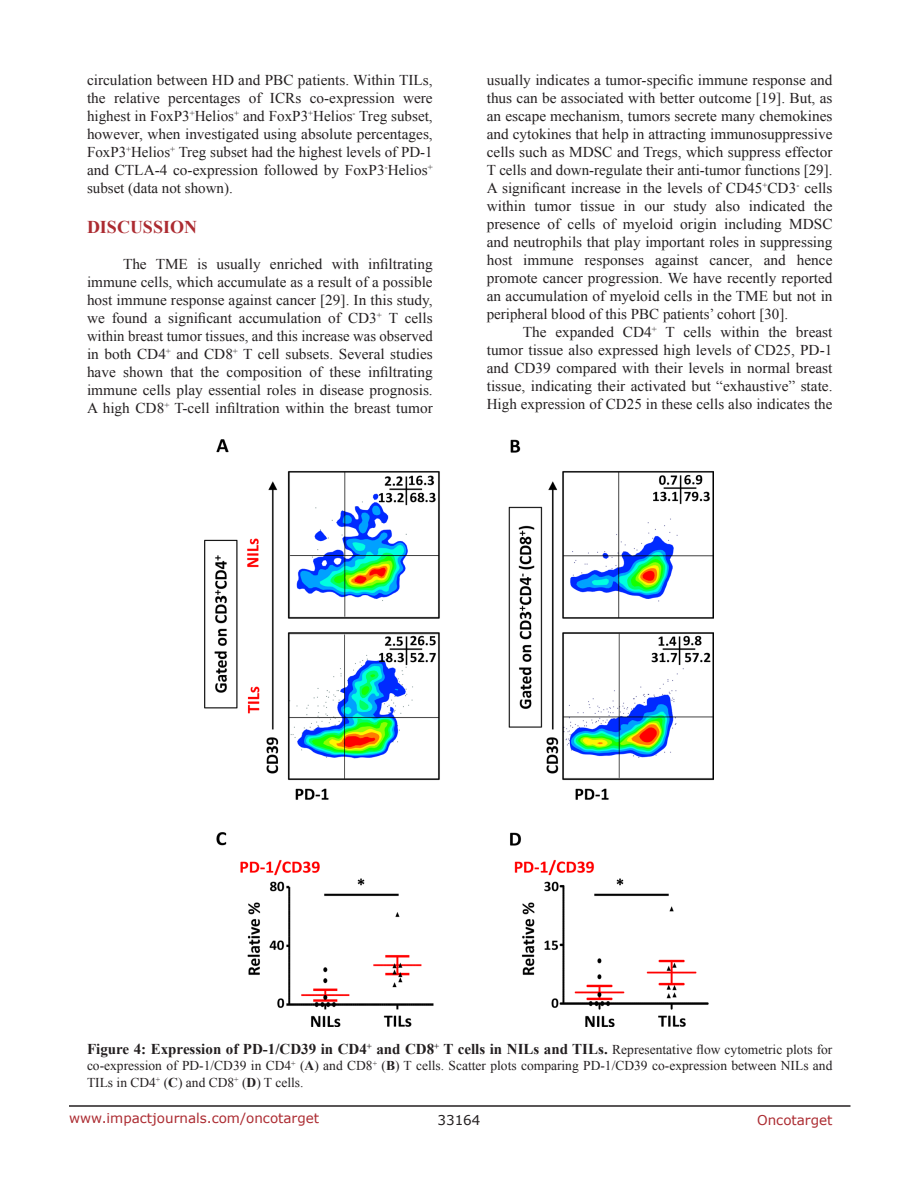
<style>
.page{position:relative;width:918px;height:1188px;background:#fff}
.page>*{position:absolute;margin:0;border:0;box-sizing:border-box;transform-origin:0 0}
.Heading{font:700 18px "Times New Roman";color:#ac2b31}
.BodyText{font:15px/18px "Times New Roman";color:#231f20;text-align:justify}
.FigureText{font:700 15px "Times New Roman";color:#231f20}
.FigureText-2{font:13.5px/16.2px "Times New Roman";color:#231f20}
.t1{font:13.5px "Verdana";color:#ac2b31}
.t2{font:13.5px "Verdana";color:#231f20}
.s1{font-weight:400;font-size:13.5px}
.s2{font-weight:700}
</style>
<div class="page">
<hr style="left:69px;top:1105px;width:781px;height:2px;background:#231f20">
<img style="left:205px;top:439px;width:508px;height:587px">
<p class="BodyText" style="left:87px;top:71px;width:347px">circulation between HD and PBC patients. Within TILs, the relative percentages of ICRs co-expression were highest in FoxP3<sup>+</sup>Helios<sup>+</sup> and FoxP3<sup>+</sup>Helios<sup>-</sup> Treg subset, however, when investigated using absolute percentages, FoxP3<sup>+</sup>Helios<sup>+</sup> Treg subset had the highest levels of PD-1 and CTLA-4 co-expression followed by FoxP3<sup>-</sup>Helios<sup>+ </sup>subset (data not shown).</p>
<p class="Heading" style="left:87px;top:215px;width:112px">DISCUSSION</p>
<p class="BodyText" style="left:87px;top:255px;width:347px;text-indent:36px">The TME is usually enriched with infiltrating immune cells, which accumulate as a result of a possible host immune response against cancer [29]. In this study, we found a significant accumulation of CD3<sup>+</sup> T cells within breast tumor tissues, and this increase was observed in both CD4<sup>+</sup> and CD8<sup>+</sup> T cell subsets. Several studies have shown that the composition of these infiltrating immune cells play essential roles in disease prognosis.<br>A high CD8<sup>+</sup> T-cell infiltration within the breast tumor</p>
<p class="BodyText" style="left:487px;top:71px;width:347px">usually indicates a tumor-specific immune response and thus can be associated with better outcome [19]. But, as an escape mechanism, tumors secrete many chemokines and cytokines that help in attracting immunosuppressive cells such as MDSC and Tregs, which suppress effector T cells and down-regulate their anti-tumor functions [29].<br>A significant increase in the levels of CD45<sup>+</sup>CD3<sup>-</sup> cells within tumor tissue in our study also indicated the presence of cells of myeloid origin including MDSC and neutrophils that play important roles in suppressing host immune responses against cancer, and hence promote cancer progression. We have recently reported an accumulation of myeloid cells in the TME but not in peripheral blood of this PBC patients’ cohort [30].</p>
<p class="BodyText" style="left:487px;top:323px;width:347px;text-indent:36px">The expanded CD4<sup>+</sup> T cells within the breast tumor tissue also expressed high levels of CD25, PD-1 and CD39 compared with their levels in normal breast tissue, indicating their activated but “exhaustive” state.<br>High expression of CD25 in these cells also indicates the</p>
<p class="FigureText" style="left:87px;top:1039px;width:747px">Figure 4: Expression of PD-1/CD39 in CD4<sup>+</sup> and CD8<sup>+</sup> T cells in NILs and TILs. <span class="s1">Representative flow cytometric plots for</span></p>
<p class="FigureText-2" style="left:87px;top:1058px;width:747px">co-expression of PD-1/CD39 in CD4<sup>+</sup> (<span class="s2">A</span>) and CD8<sup>+</sup> (<span class="s2">B</span>) T cells. Scatter plots comparing PD-1/CD39 co-expression between NILs and<br>TILs in CD4<sup>+</sup> (<span class="s2">C</span>) and CD8<sup>+</sup> (<span class="s2">D</span>) T cells.</p>
<p class="t1" style="left:69px;top:1109px;width:252px">www.impactjournals.com/oncotarget</p>
<p class="t2" style="left:438px;top:1111px;width:44px">33164</p>
<p class="t1" style="left:757px;top:1111px;width:77px">Oncotarget</p>
</div>
